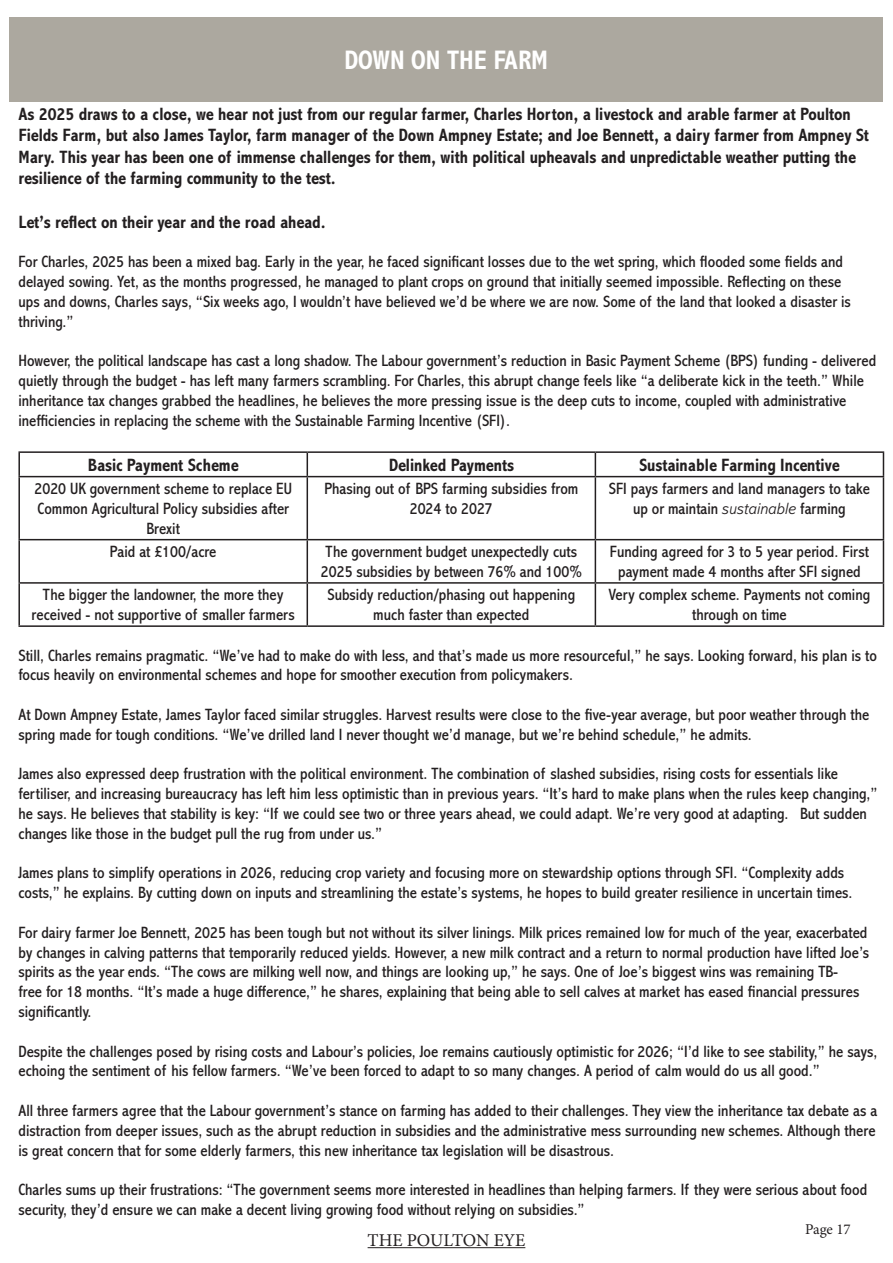
<style>
.page{position:relative;width:893px;height:1263px;background:#fff}
.page>*{position:absolute;margin:0;border:0;box-sizing:border-box;transform-origin:0 0}
.t1{font:700 condensed 27px "Abadi MT Pro";color:#fff}
.t2{font:700 condensed 18px/21.6px "Abadi MT Pro";color:#231f20}
.t3{font:18px "Minion Pro";letter-spacing:-.005em;color:#231f20}
.t4{font:condensed 16.5px/19.8px "Abadi MT Pro";color:#231f20}
.t5{font:15px "Minion Pro";letter-spacing:-.005em;color:#231f20}
.s1{font-weight:300;font-style:italic;font-stretch:normal}
</style>
<div class="page">
<hr style="left:368px;top:1247px;width:157px;height:1px;background:#231f20">
<div style="left:10px;top:17px;width:873px;height:84px;background:#aca89f"></div>
<hr style="left:18px;top:451px;width:289px;height:2px;background:#231f20">
<hr style="left:18px;top:453px;width:2px;height:23px;background:#231f20">
<hr style="left:307px;top:451px;width:288px;height:2px;background:#231f20">
<svg style="left:307px;top:453px;width:1px;height:23px"></svg>
<hr style="left:595px;top:451px;width:289px;height:2px;background:#231f20">
<svg style="left:595px;top:453px;width:1px;height:23px"></svg>
<svg style="left:883px;top:453px;width:1px;height:23px"></svg>
<hr style="left:18px;top:476px;width:289px;height:1px;background:#231f20">
<hr style="left:18px;top:477px;width:2px;height:62px;background:#231f20">
<hr style="left:307px;top:476px;width:288px;height:1px;background:#231f20">
<hr style="left:307px;top:477px;width:1px;height:62px;background:#231f20">
<hr style="left:595px;top:476px;width:289px;height:1px;background:#231f20">
<hr style="left:595px;top:477px;width:1px;height:62px;background:#231f20">
<hr style="left:883px;top:477px;width:1px;height:62px;background:#231f20">
<hr style="left:18px;top:539px;width:289px;height:1px;background:#231f20">
<hr style="left:18px;top:540px;width:2px;height:42px;background:#231f20">
<hr style="left:307px;top:539px;width:288px;height:1px;background:#231f20">
<hr style="left:307px;top:540px;width:1px;height:42px;background:#231f20">
<hr style="left:595px;top:539px;width:289px;height:1px;background:#231f20">
<hr style="left:595px;top:540px;width:1px;height:42px;background:#231f20">
<hr style="left:883px;top:540px;width:1px;height:42px;background:#231f20">
<hr style="left:18px;top:582px;width:289px;height:2px;background:#231f20">
<hr style="left:18px;top:584px;width:2px;height:41px;background:#231f20">
<hr style="left:307px;top:582px;width:288px;height:2px;background:#231f20">
<hr style="left:307px;top:584px;width:1px;height:41px;background:#231f20">
<hr style="left:595px;top:582px;width:289px;height:2px;background:#231f20">
<hr style="left:595px;top:584px;width:1px;height:41px;background:#231f20">
<hr style="left:883px;top:584px;width:1px;height:41px;background:#231f20">
<hr style="left:18px;top:625px;width:289px;height:2px;background:#231f20">
<hr style="left:307px;top:625px;width:288px;height:2px;background:#231f20">
<hr style="left:595px;top:625px;width:289px;height:2px;background:#231f20">
<p class="t1" style="left:344px;top:45px;width:206px">DOWN ON THE FARM</p>
<p class="t2" style="left:18px;top:103px;width:852px">As 2025 draws to a close, we hear not just from our regular farmer, Charles Horton, a livestock and arable farmer at Poulton Fields Farm, but also James Taylor, farm manager of the Down Ampney Estate; and Joe Bennett, a dairy farmer from Ampney St Mary. This year has been one of immense challenges for them, with political upheavals and unpredictable weather putting the resilience of the farming community to the test.</p>
<p class="t2" style="left:18px;top:211px;width:309px">Let’s reflect on their year and the road ahead.</p>
<p class="t4" style="left:18px;top:252px;width:834px">For Charles, 2025 has been a mixed bag. Early in the year, he faced significant losses due to the wet spring, which flooded some fields and delayed sowing. Yet, as the months progressed, he managed to plant crops on ground that initially seemed impossible. Reflecting on these ups and downs, Charles says, “Six weeks ago, I wouldn’t have believed we’d be where we are now. Some of the land that looked a disaster is thriving.”</p>
<p class="t4" style="left:18px;top:351px;width:859px">However, the political landscape has cast a long shadow. The Labour government’s reduction in Basic Payment Scheme (BPS) funding - delivered quietly through the budget - has left many farmers scrambling. For Charles, this abrupt change feels like “a deliberate kick in the teeth.” While inheritance tax changes grabbed the headlines, he believes the more pressing issue is the deep cuts to income, coupled with administrative inefficiencies in replacing the scheme with the Sustainable Farming Incentive (SFI).</p>
<p class="t2" style="left:88px;top:454px;width:152px">Basic Payment Scheme</p>
<p class="t2" style="left:389px;top:454px;width:127px">Delinked Payments</p>
<p class="t2" style="left:639px;top:454px;width:202px">Sustainable Farming Incentive</p>
<p class="t4" style="left:35px;top:479px;width:259px;text-align:center">2020 UK government scheme to replace EU<br>Common Agricultural Policy subsidies after<br>Brexit</p>
<p class="t4" style="left:324px;top:479px;width:256px;text-align:center">Phasing out of BPS farming subsidies from<br>2024 to 2027</p>
<p class="t4" style="left:609px;top:479px;width:263px;text-align:center">SFI pays farmers and land managers to take up or maintain <span class="s1">sustainable</span> farming</p>
<p class="t4" style="left:110px;top:542px;width:108px">Paid at £100/acre</p>
<p class="t4" style="left:321px;top:542px;width:262px">The government budget unexpectedly cuts<br>2025 subsidies by between 76% and 100%</p>
<p class="t4" style="left:610px;top:542px;width:261px;text-align:center">Funding agreed for 3 to 5 year period. First payment made 4 months after SFI signed</p>
<p class="t4" style="left:32px;top:585px;width:265px;text-align:center">The bigger the landowner, the more they received - not supportive of smaller farmers</p>
<p class="t4" style="left:327px;top:585px;width:249px;text-align:center">Subsidy reduction/phasing out happening much faster than expected</p>
<p class="t4" style="left:609px;top:585px;width:263px;text-align:center">Very complex scheme. Payments not coming through on time</p>
<p class="t4" style="left:18px;top:646px;width:860px">Still, Charles remains pragmatic. “We’ve had to make do with less, and that’s made us more resourceful,” he says. Looking forward, his plan is to focus heavily on environmental schemes and hope for smoother execution from policymakers.</p>
<p class="t4" style="left:18px;top:705px;width:852px">At Down Ampney Estate, James Taylor faced similar struggles. Harvest results were close to the five-year average, but poor weather through the spring made for tough conditions. “We’ve drilled land I never thought we’d manage, but we’re behind schedule,” he admits.</p>
<p class="t4" style="left:18px;top:764px;width:861px">James also expressed deep frustration with the political environment. The combination of slashed subsidies, rising costs for essentials like fertiliser, and increasing bureaucracy has left him less optimistic than in previous years. “It’s hard to make plans when the rules keep changing,” he says. He believes that stability is key: “If we could see two or three years ahead, we could adapt. We’re very good at adapting. But sudden changes like those in the budget pull the rug from under us.”</p>
<p class="t4" style="left:18px;top:863px;width:835px">James plans to simplify operations in 2026, reducing crop variety and focusing more on stewardship options through SFI. “Complexity adds costs,” he explains. By cutting down on inputs and streamlining the estate’s systems, he hopes to build greater resilience in uncertain times.</p>
<p class="t4" style="left:18px;top:923px;width:852px">For dairy farmer Joe Bennett, 2025 has been tough but not without its silver linings. Milk prices remained low for much of the year, exacerbated by changes in calving patterns that temporarily reduced yields. However, a new milk contract and a return to normal production have lifted Joe’s spirits as the year ends. “The cows are milking well now, and things are looking up,” he says. One of Joe’s biggest wins was remaining TB-<br>free for 18 months. “It’s made a huge difference,” he shares, explaining that being able to sell calves at market has eased financial pressures significantly.</p>
<p class="t4" style="left:18px;top:1042px;width:860px">Despite the challenges posed by rising costs and Labour’s policies, Joe remains cautiously optimistic for 2026; “I’d like to see stability,” he says, echoing the sentiment of his fellow farmers. “We’ve been forced to adapt to so many changes. A period of calm would do us all good.”</p>
<p class="t4" style="left:18px;top:1101px;width:860px;text-align:justify">All three farmers agree that the Labour government’s stance on farming has added to their challenges. They view the inheritance tax debate as a distraction from deeper issues, such as the abrupt reduction in subsidies and the administrative mess surrounding new schemes. Although there is great concern that for some elderly farmers, this new inheritance tax legislation will be disastrous.</p>
<p class="t4" style="left:18px;top:1180px;width:850px">Charles sums up their frustrations: “The government seems more interested in headlines than helping farmers. If they were serious about food security, they’d ensure we can make a decent living growing food without relying on subsidies.”</p>
<p class="t3" style="left:368px;top:1228px;width:159px">THE POULTON EYE</p>
<p class="t5" style="left:805px;top:1219px;width:47px">Page 17</p>
</div>
